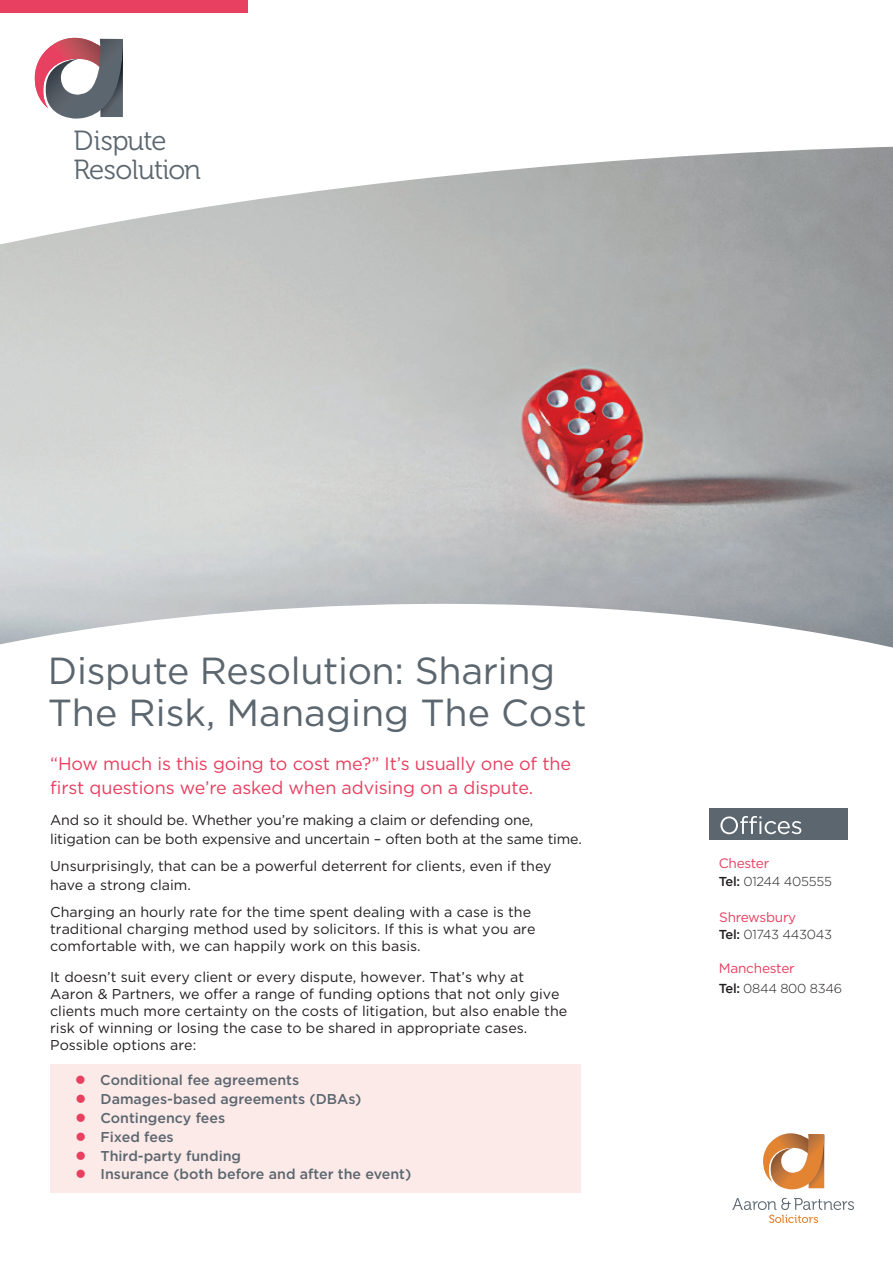
<style>
.page{position:relative;width:893px;height:1263px;background:#fff}
.page>*{position:absolute;margin:0;border:0;box-sizing:border-box;transform-origin:0 0}
.t1{font:37.65px/41.7px "Gotham";letter-spacing:-.01em;color:#5b666f}
.t2{font:27.6px/28.2px "Museo 300";letter-spacing:-.02em;color:#5b666f}
.t3{font:18px/24px "Gotham";letter-spacing:-.005em;color:#e74060}
.t4{font:14.25px/17.1px "Gotham";color:#231f20}
.t5{font:500 14.25px "Gotham";color:#5b666f}
.t6{font:13.65px "Gotham";letter-spacing:-.02em;color:#e74060}
.t7{font:300 12.9px "Gotham";letter-spacing:-.02em;color:#231f20}
.s1{color:#e74060}
.s2{font-weight:500}
</style>
<div class="page">
<img style="left:0;top:250px;width:893px;height:352px">
<svg style="left:0;top:37px;width:893px;height:213px"></svg>
<svg style="left:0;top:602px;width:893px;height:238px"></svg>
<div style="left:0;top:0;width:248px;height:13px;background:#e74060"></div>
<div style="left:709px;top:808px;width:139px;height:31px;background:#5b666f"></div>
<svg style="left:720px;top:816px;width:81px;height:18px"></svg>
<svg style="left:34px;top:38px;width:89px;height:81px"></svg>
<div style="left:50px;top:1064px;width:531px;height:129px;background:#fceae8"></div>
<svg style="left:763px;top:1133px;width:62px;height:57px"></svg>
<svg style="left:732px;top:1198px;width:122px;height:25px"></svg>
<h2 class="t2" style="left:73px;top:127px;width:129px">Dispute<br>Resolution</h2>
<h1 class="t1" style="left:48px;top:649px;width:540px">Dispute Resolution: Sharing<br>The Risk, Managing The Cost</h1>
<p class="t3" style="left:50px;top:751px;width:522px">“How much is this going to cost me?” It’s usually one of the first questions we’re asked when advising on a dispute.</p>
<p class="t4" style="left:50px;top:810px;width:533px;line-height:18.8px">And so it should be. Whether you’re making a claim or defending one, litigation can be both expensive and uncertain – often both at the same time.</p>
<p class="t4" style="left:50px;top:856px;width:503px;line-height:18.8px">Unsurprisingly, that can be a powerful deterrent for clients, even if they have a strong claim.</p>
<p class="t4" style="left:50px;top:903px;width:487px">Charging an hourly rate for the time spent dealing with a case is the traditional charging method used by solicitors. If this is what you are comfortable with, we can happily work on this basis.</p>
<p class="t4" style="left:50px;top:968px;width:519px">It doesn’t suit every client or every dispute, however. That’s why at Aaron &amp; Partners, we offer a range of funding options that not only give clients much more certainty on the costs of litigation, but also enable the risk of winning or losing the case to be shared in appropriate cases.<br>Possible options are:</p>
<p class="t5" style="left:75px;top:1072px;width:225px"><span class="s1">●</span> Conditional fee agreements</p>
<p class="t5" style="left:76px;top:1091px;width:287px"><span class="s1">●</span> Damages-based agreements (DBAs)</p>
<p class="t5" style="left:76px;top:1110px;width:151px"><span class="s1">●</span> Contingency fees</p>
<p class="t5" style="left:76px;top:1129px;width:100px"><span class="s1">●</span> Fixed fees</p>
<p class="t5" style="left:76px;top:1147px;width:167px"><span class="s1">●</span> Third-party funding</p>
<p class="t5" style="left:76px;top:1166px;width:337px"><span class="s1">●</span> Insurance (both before and after the event)</p>
<p class="t6" style="left:719px;top:855px;width:52px">Chester</p>
<p class="t7" style="left:719px;top:875px;width:115px"><span class="s2">Tel:</span> 01244 405555</p>
<p class="t6" style="left:719px;top:909px;width:79px">Shrewsbury</p>
<p class="t7" style="left:719px;top:928px;width:115px"><span class="s2">Tel:</span> 01743 443043</p>
<p class="t6" style="left:719px;top:961px;width:77px">Manchester</p>
<p class="t7" style="left:719px;top:981px;width:125px"><span class="s2">Tel:</span> 0844 800 8346</p>
</div>
